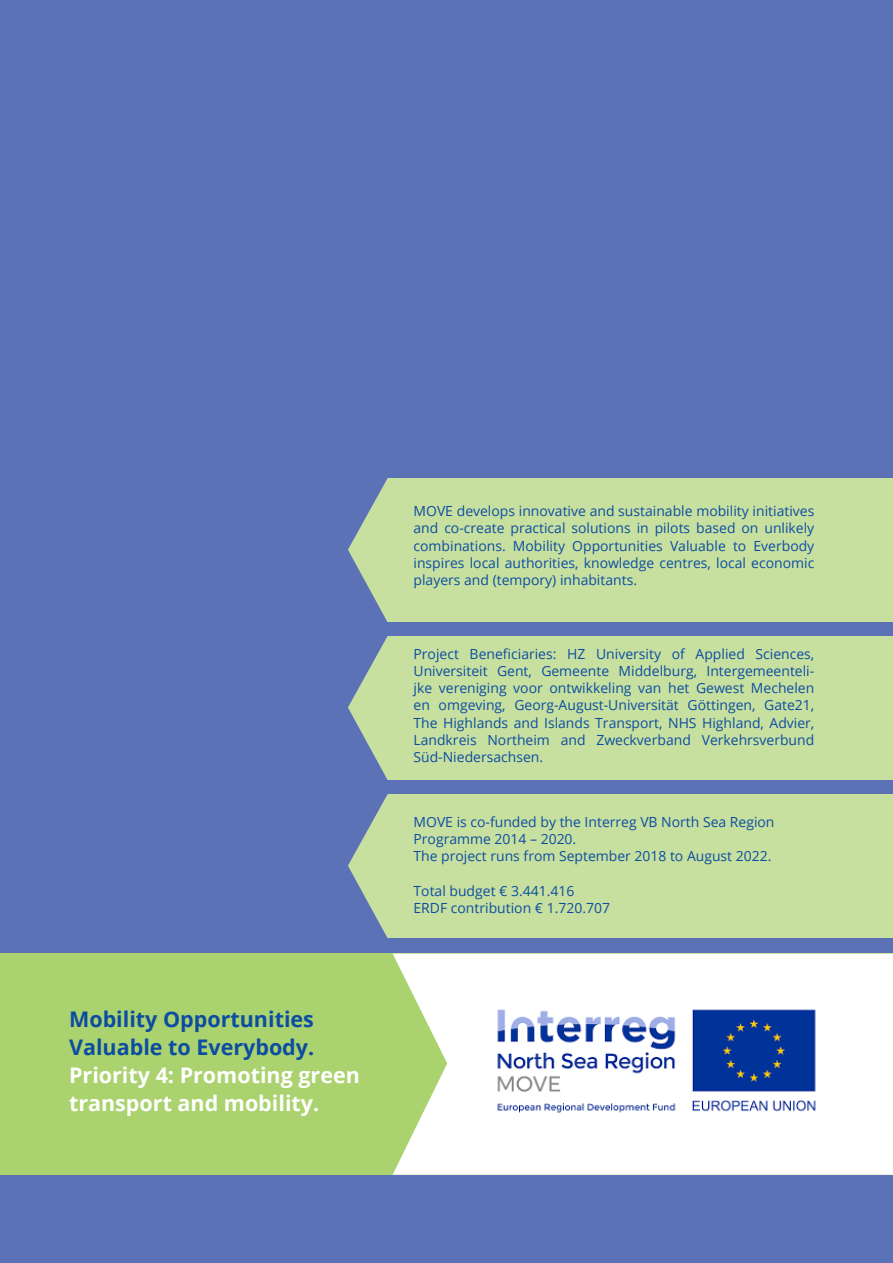
<style>
.page{position:relative;width:893px;height:1263px;background:#5b72b7}
.page>*{position:absolute;margin:0;border:0;box-sizing:border-box;transform-origin:0 0}
.BODY_BLAUW{font:700 21.45px "Open Sans";color:#fff}
.BODY_BLAUW-2{font:700 21.45px "Open Sans";color:#0d4da1}
.BODY_BLAUW-3{font:13.95px/17.2px "Open Sans";color:#0d4da1;text-align:justify}
</style>
<div class="page">
<div style="left:0;top:954px;width:893px;height:221px;background:#aad26e"></div>
<svg style="left:393px;top:954px;width:500px;height:221px;background:#f6faef"></svg>
<img style="left:474px;top:987px;width:364px;height:144px">
<div style="left:338px;top:794px;width:555px;height:144px;background:#c7e0a0"></div>
<svg style="left:338px;top:794px;width:50px;height:144px"></svg>
<div style="left:338px;top:636px;width:555px;height:144px;background:#c7e0a0"></div>
<svg style="left:338px;top:636px;width:50px;height:144px"></svg>
<div style="left:338px;top:478px;width:555px;height:144px;background:#c7e0a0"></div>
<svg style="left:338px;top:478px;width:50px;height:144px"></svg>
<p class="BODY_BLAUW-2" style="left:69px;top:1004px;width:246px">Mobility Opportunities</p>
<p class="BODY_BLAUW-2" style="left:69px;top:1032px;width:247px">Valuable to Everybody.</p>
<p class="BODY_BLAUW" style="left:69px;top:1060px;width:292px">Priority 4: Promoting green</p>
<p class="BODY_BLAUW" style="left:69px;top:1088px;width:252px">transport and mobility.</p>
<p class="BODY_BLAUW-3" style="left:414px;top:502px;width:402px">MOVE develops innovative and sustainable mobility initiatives and co-create practical solutions in pilots based on unlikely combinations. Mobility Opportunities Valuable to Everbody inspires local authorities, knowledge centres, local economic players and (tempory) inhabitants.</p>
<p class="BODY_BLAUW-3" style="left:414px;top:644px;width:402px">Project Beneficiaries: HZ University of Applied Sciences, Universiteit Gent, Gemeente Middelburg, Intergemeenteli&shy;jke vereniging voor ontwikkeling van het Gewest Mechelen en omgeving, Georg-August-Universität Göttingen, Gate21, The Highlands and Islands Transport, NHS Highland, Advier, Landkreis Northeim and Zweckverband Verkehrsverbund Süd-Niedersachsen.</p>
<p class="BODY_BLAUW-3" style="left:414px;top:812px;width:362px">MOVE is co-funded by the Interreg VB North Sea Region</p>
<p class="BODY_BLAUW-3" style="left:414px;top:830px;width:164px">Programme 2014 – 2020.</p>
<p class="BODY_BLAUW-3" style="left:414px;top:847px;width:359px">The project runs from September 2018 to August 2022.</p>
<p class="BODY_BLAUW-3" style="left:414px;top:881px;width:162px">Total budget € 3.441.416</p>
<p class="BODY_BLAUW-3" style="left:414px;top:899px;width:198px">ERDF contribution € 1.720.707</p>
</div>
